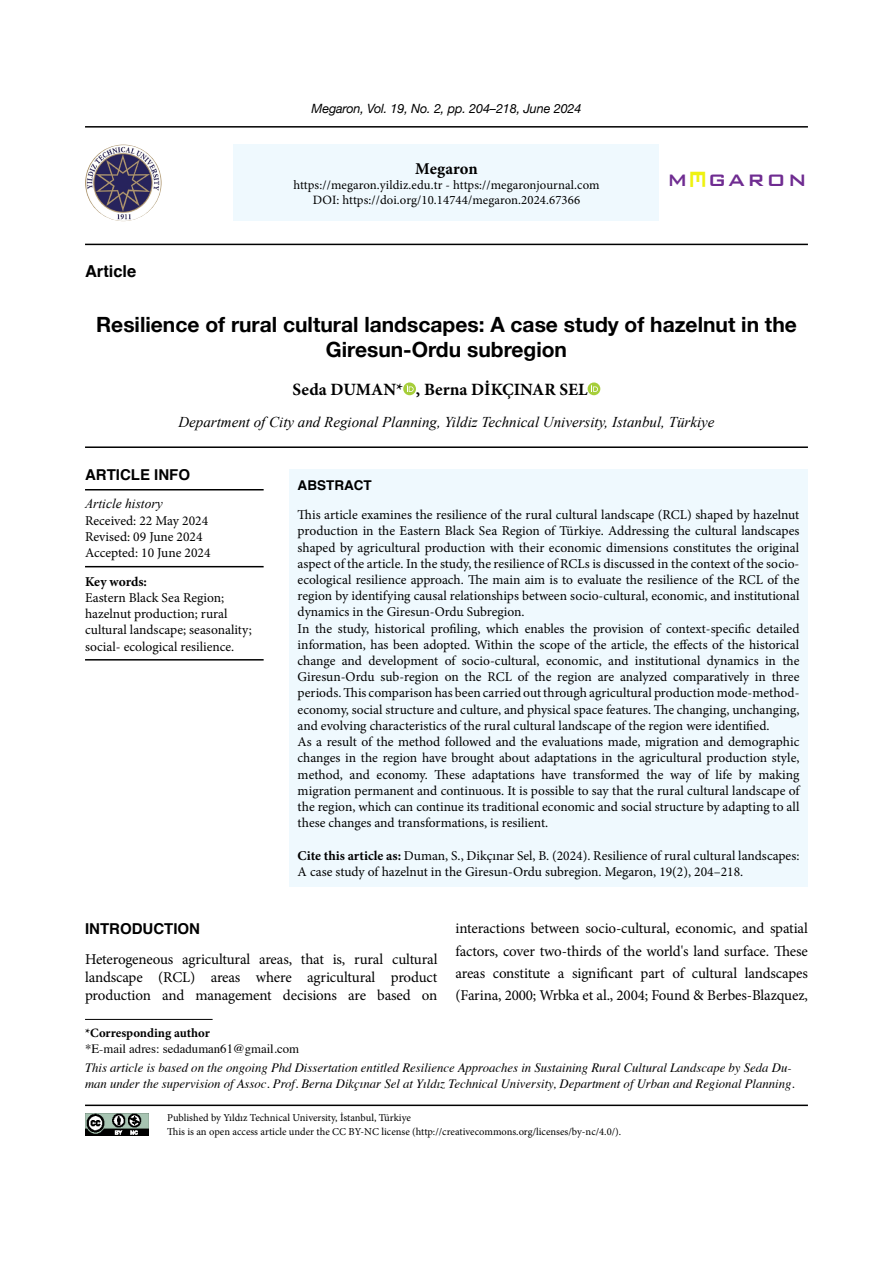
<style>
.page{position:relative;width:893px;height:1263px;background:#fff}
.page>*{position:absolute;margin:0;border:0;box-sizing:border-box;transform-origin:0 0}
.t1{font:500 28.5px "Bank Gothic BT";color:#eff210}
.t2{font:500 22.2px "Bank Gothic BT";letter-spacing:.08em;color:#6f2c91}
.t3{font:700 21px/25.2px "Helvetica Neue";color:#000;text-align:center}
.t4{font:700 17.25px "Minion Pro";color:#000}
.t5{font:700 16.5px "Minion Pro";color:#000}
.t6{font:700 16.5px "Helvetica";color:#000}
.t7{font:15px/22.4px "Minion Pro";letter-spacing:-.01em;color:#000;text-align:justify}
.t8{font:italic 15px "Times New Roman";color:#000}
.t9{font:700 15px "Helvetica";color:#000}
.t10{font:13.5px/16.2px "Minion Pro";color:#000}
.t11{font:italic 13.5px "Times New Roman";color:#000}
.t12{font:700 13.5px "Minion Pro";letter-spacing:-.005em;color:#000}
.t13{font:700 13.5px "Helvetica";color:#000}
.t14{font:italic 12.75px/15.3px "Times";color:#000}
.t15{font:12.75px/15.3px "Minion Pro";letter-spacing:.01em;color:#000;text-align:center}
.t16{font:italic 12.75px "Helvetica Neue";letter-spacing:-.01em;color:#000}
.t17{font:12.75px "Times";color:#000}
.t18{font:700 12.75px "Minion Pro";color:#000}
.t19{font:10.5px/14.5px "Minion Pro";color:#000}
.s1{font-weight:700}
</style>
<div class="page">
<hr style="left:85px;top:126px;width:723px;height:2px;background:#000">
<div style="left:234px;top:145px;width:425px;height:76px;background:#eff9fe"></div>
<img style="left:85px;top:145px;width:77px;height:76px;border-radius:38px">
<hr style="left:85px;top:244px;width:723px;height:1px;background:#000">
<hr style="left:85px;top:1104px;width:723px;height:2px;background:#000">
<hr style="left:85px;top:1019px;width:128px;height:1px;background:#000">
<img style="left:85px;top:1113px;width:64px;height:22px">
<svg style="left:403px;top:382px;width:13px;height:13px"></svg>
<svg style="left:407px;top:385px;width:7px;height:7px"></svg>
<div style="left:588px;top:382px;width:12px;height:13px;background:#a6ce3a;border-radius:50%"></div>
<svg style="left:591px;top:385px;width:7px;height:7px"></svg>
<div style="left:289px;top:469px;width:519px;height:417px;background:#eff9fe"></div>
<hr style="left:85px;top:446px;width:723px;height:2px;background:#000">
<hr style="left:85px;top:489px;width:179px;height:1px;background:#000">
<hr style="left:85px;top:659px;width:179px;height:1px;background:#000">
<hr style="left:85px;top:566px;width:179px;height:1px;background:#000">
<p class="t6" style="left:85px;top:258px;width:53px">Article</p>
<p class="t16" style="left:311px;top:100px;width:271px">Megaron, Vol. 19, No. 2, pp. 204–218, June 2024</p>
<p class="t5" style="left:415px;top:157px;width:64px">Megaron</p>
<p class="t15" style="left:293px;top:177px;width:308px">https://megaron.yildiz.edu.tr - https://megaronjournal.com<br>DOI: https://doi.org/10.14744/megaron.2024.67366</p>
<h2 class="t2" style="left:667px;top:168px;width:22px">M</h2>
<h1 class="t1" style="left:714px;top:168px;width:23px;rotate:90deg">E</h1>
<h2 class="t2" style="left:708px;top:168px;width:101px">GARON</h2>
<h3 class="t3" style="left:96px;top:312px;width:702px">Resilience of rural cultural landscapes: A case study of hazelnut in the<br>Giresun-Ordu subregion</h3>
<p class="t4" style="left:293px;top:378px;width:296px">Seda DUMAN* , Berna DİKÇINAR SEL</p>
<p class="t8" style="left:178px;top:411px;width:538px">Department of City and Regional Planning, Yildiz Technical University, Istanbul, Türkiye</p>
<p class="t9" style="left:85px;top:463px;width:107px">ARTICLE INFO</p>
<p class="t11" style="left:85px;top:495px;width:79px">Article history</p>
<p class="t10" style="left:85px;top:512px;width:127px">Received: 22 May 2024<br>Revised: 09 June 2024<br>Accepted: 10 June 2024</p>
<p class="t12" style="left:85px;top:572px;width:63px">Key words:</p>
<p class="t10" style="left:85px;top:590px;width:168px">Eastern Black Sea Region; hazelnut production; rural cultural landscape; seasonality; social- ecological resilience.</p>
<p class="t13" style="left:298px;top:474px;width:76px">ABSTRACT</p>
<p class="t10" style="left:298px;top:507px;width:503px">This article examines the resilience of the rural cultural landscape (RCL) shaped by hazelnut production in the Eastern Black Sea Region of Türkiye. Addressing the cultural landscapes shaped by agricultural production with their economic dimensions constitutes the original aspect of the article. In the study, the resilience of RCLs is discussed in the context of the socio&shy;ecological resilience approach. The main aim is to evaluate the resilience of the RCL of the region by identifying causal relationships between socio-cultural, economic, and institutional dynamics in the Giresun-Ordu Subregion.<br>In the study, historical profiling, which enables the provision of context-specific detailed information, has been adopted. Within the scope of the article, the effects of the historical change and development of socio-cultural, economic, and institutional dynamics in the Giresun-Ordu sub-region on the RCL of the region are analyzed comparatively in three periods. This comparison has been carried out through agricultural production mode-method&shy;economy, social structure and culture, and physical space features. The changing, unchanging, and evolving characteristics of the rural cultural landscape of the region were identified.<br>As a result of the method followed and the evaluations made, migration and demographic changes in the region have brought about adaptations in the agricultural production style, method, and economy. These adaptations have transformed the way of life by making migration permanent and continuous. It is possible to say that the rural cultural landscape of the region, which can continue its traditional economic and social structure by adapting to all these changes and transformations, is resilient.</p>
<p class="t10" style="left:298px;top:847px;width:503px"><span class="s1">Cite this article as:</span> Duman, S., Dikçınar Sel, B. (2024). Resilience of rural cultural landscapes:<br>A case study of hazelnut in the Giresun-Ordu subregion. Megaron, 19(2), 204–218.</p>
<p class="t9" style="left:85px;top:916px;width:116px">INTRODUCTION</p>
<p class="t7" style="left:85px;top:950px;width:354px;line-height:18px">Heterogeneous agricultural areas, that is, rural cultural landscape (RCL) areas where agricultural product production and management decisions are based on</p>
<p class="t7" style="left:455px;top:917px;width:354px">interactions between socio-cultural, economic, and spatial factors, cover two-thirds of the world's land surface. These areas constitute a significant part of cultural landscapes (Farina, 2000; Wrbka et al., 2004; Found &amp; Berbes-Blazquez,</p>
<p class="t18" style="left:85px;top:1024px;width:126px">*Corresponding author</p>
<p class="t17" style="left:85px;top:1036px;width:215px">*E-mail adres: sedaduman61@gmail.com</p>
<p class="t14" style="left:85px;top:1059px;width:711px">This article is based on the ongoing Phd Dissertation entitled Resilience Approaches in Sustaining Rural Cultural Landscape by Seda Du&shy;man under the supervision of Assoc. Prof. Berna Dikçınar Sel at Yıldız Technical University, Department of Urban and Regional Planning.</p>
<p class="t19" style="left:167px;top:1110px;width:456px">Published by Yıldız Technical University, İstanbul, Türkiye<br>This is an open access article under the CC BY-NC license (http://creativecommons.org/licenses/by-nc/4.0/).</p>
</div>
